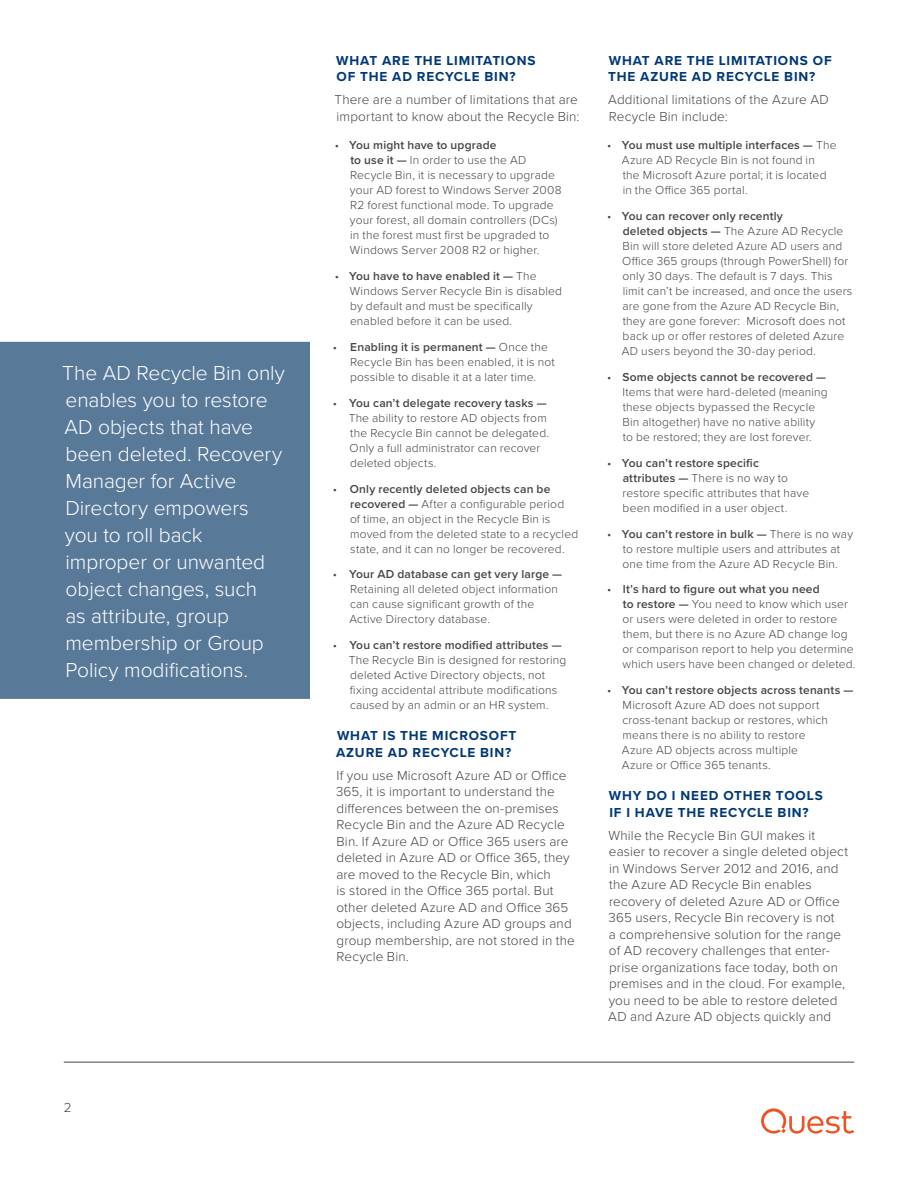
<style>
.page{position:relative;width:918px;height:1188px;background:#fff}
.page>*{position:absolute;margin:0;border:0;box-sizing:border-box;transform-origin:0 0}
.t1{font:300 21px/27px "Proxima Nova";letter-spacing:-.005em;color:#fff}
.t2{font:300 13.5px/16.5px "Proxima Nova";letter-spacing:.01em;color:#444}
.t3{font:700 13.5px/16.5px "Proxima Nova";letter-spacing:.065em;color:#003876}
.t4{font:300 12px/15px "Proxima Nova";letter-spacing:.015em;color:#444}
.s1{font-weight:600}
</style>
<div class="page">
<hr style="left:64px;top:1062px;width:790px;height:1px;background:#444">
<svg style="left:761px;top:1108px;width:93px;height:26px"></svg>
<div style="left:1px;top:343px;width:308px;height:355px;background:#597999"></div>
<div style="left:0;top:342px;width:310px;height:357px;border:2px solid #597999"></div>
<p class="t1" style="left:62px;top:359px;width:224px">The AD Recycle Bin only enables you to restore<br>AD objects that have been deleted. Recovery<br>Manager for Active<br>Directory empowers<br>you to roll back improper or unwanted object changes, such<br>as attribute, group membership or Group<br>Policy modifications.</p>
<p class="t2" style="left:64px;top:1099px;width:9px">2</p>
<p class="t3" style="left:336px;top:52px;width:201px">WHAT ARE THE LIMITATIONS<br>OF THE AD RECYCLE BIN?</p>
<p class="t2" style="left:335px;top:91px;width:246px">There are a number of limitations that are important to know about the Recycle Bin:</p>
<p class="t4" style="left:350px;top:137px;width:213px;text-indent:-15px">• <span class="s1">You might have to upgrade<br>to use it —</span> In order to use the AD Recycle Bin, it is necessary to upgrade your AD forest to Windows Server 2008<br>R2 forest functional mode. To upgrade your forest, all domain controllers (DCs) in the forest must first be upgraded to Windows Server 2008 R2 or higher.</p>
<p class="t4" style="left:350px;top:268px;width:214px;text-indent:-15px">• <span class="s1">You have to have enabled it —</span> The Windows Server Recycle Bin is disabled by default and must be specifically enabled before it can be used.</p>
<p class="t4" style="left:350px;top:339px;width:206px;text-indent:-17px">• <span class="s1">Enabling it is permanent —</span> Once the<br>Recycle Bin has been enabled, it is not possible to disable it at a later time.</p>
<p class="t4" style="left:349px;top:395px;width:202px;text-indent:-16px">• <span class="s1">You can’t delegate recovery tasks — </span>The ability to restore AD objects from the Recycle Bin cannot be delegated.<br>Only a full administrator can recover deleted objects.</p>
<p class="t4" style="left:350px;top:481px;width:230px;text-indent:-17px">• <span class="s1">Only recently deleted objects can be recovered —</span> After a configurable period<br>of time, an object in the Recycle Bin is moved from the deleted state to a recycled state, and it can no longer be recovered.</p>
<p class="t4" style="left:349px;top:566px;width:214px;text-indent:-16px">• <span class="s1">Your AD database can get very large — </span>Retaining all deleted object information can cause significant growth of the Active Directory database.</p>
<p class="t4" style="left:349px;top:637px;width:219px;text-indent:-16px">• <span class="s1">You can’t restore modified attributes — </span>The Recycle Bin is designed for restoring deleted Active Directory objects, not fixing accidental attribute modifications caused by an admin or an HR system.</p>
<p class="t3" style="left:336px;top:727px;width:182px">WHAT IS THE MICROSOFT<br>AZURE AD RECYCLE BIN?</p>
<p class="t2" style="left:336px;top:766px;width:240px">If you use Microsoft Azure AD or Office 365, it is important to understand the differences between the on-premises Recycle Bin and the Azure AD Recycle Bin. If Azure AD or Office 365 users are deleted in Azure AD or Office 365, they are moved to the Recycle Bin, which<br>is stored in the Office 365 portal. But other deleted Azure AD and Office 365 objects, including Azure AD groups and group membership, are not stored in the Recycle Bin.</p>
<p class="t3" style="left:608px;top:52px;width:225px">WHAT ARE THE LIMITATIONS OF<br>THE AZURE AD RECYCLE BIN?</p>
<p class="t2" style="left:608px;top:91px;width:222px">Additional limitations of the Azure AD<br>Recycle Bin include:</p>
<p class="t4" style="left:622px;top:137px;width:216px;text-indent:-15px">• <span class="s1">You must use multiple interfaces —</span> The Azure AD Recycle Bin is not found in<br>the Microsoft Azure portal; it is located in the Office 365 portal.</p>
<p class="t4" style="left:622px;top:208px;width:232px;text-indent:-15px">• <span class="s1">You can recover only recently<br>deleted objects —</span> The Azure AD Recycle Bin will store deleted Azure AD users and Office 365 groups (through PowerShell) for only 30 days. The default is 7 days. This limit can’t be increased, and once the users are gone from the Azure AD Recycle Bin, they are gone forever: Microsoft does not back up or offer restores of deleted Azure AD users beyond the 30-day period.</p>
<p class="t4" style="left:623px;top:369px;width:207px;text-indent:-15px">• <span class="s1">Some objects cannot be recovered — </span>Items that were hard-deleted (meaning these objects bypassed the Recycle Bin altogether) have no native ability to be restored; they are lost forever.</p>
<p class="t4" style="left:623px;top:455px;width:188px;text-indent:-15px">• <span class="s1">You can’t restore specific attributes —</span> There is no way to restore specific attributes that have been modified in a user object.</p>
<p class="t4" style="left:607px;top:526px;width:247px;text-align:center">• <span class="s1">You can’t restore in bulk —</span> There is no way to restore multiple users and attributes at<br>one time from the Azure AD Recycle Bin.</p>
<p class="t4" style="left:623px;top:581px;width:235px;text-indent:-15px">• <span class="s1">It’s hard to figure out what you need<br>to restore —</span> You need to know which user or users were deleted in order to restore them, but there is no Azure AD change log or comparison report to help you determine which users have been changed or deleted.</p>
<p class="t4" style="left:622px;top:682px;width:233px;text-indent:-15px">• <span class="s1">You can’t restore objects across tenants — </span>Microsoft Azure AD does not support cross-tenant backup or restores, which means there is no ability to restore<br>Azure AD objects across multiple<br>Azure or Office 365 tenants.</p>
<p class="t3" style="left:609px;top:787px;width:215px">WHY DO I NEED OTHER TOOLS<br>IF I HAVE THE RECYCLE BIN?</p>
<p class="t2" style="left:608px;top:826px;width:241px">While the Recycle Bin GUI makes it easier to recover a single deleted object in Windows Server 2012 and 2016, and the Azure AD Recycle Bin enables recovery of deleted Azure AD or Office 365 users, Recycle Bin recovery is not<br>a comprehensive solution for the range of AD recovery challenges that enter&shy;prise organizations face today, both on premises and in the cloud. For example, you need to be able to restore deleted AD and Azure AD objects quickly and</p>
</div>
